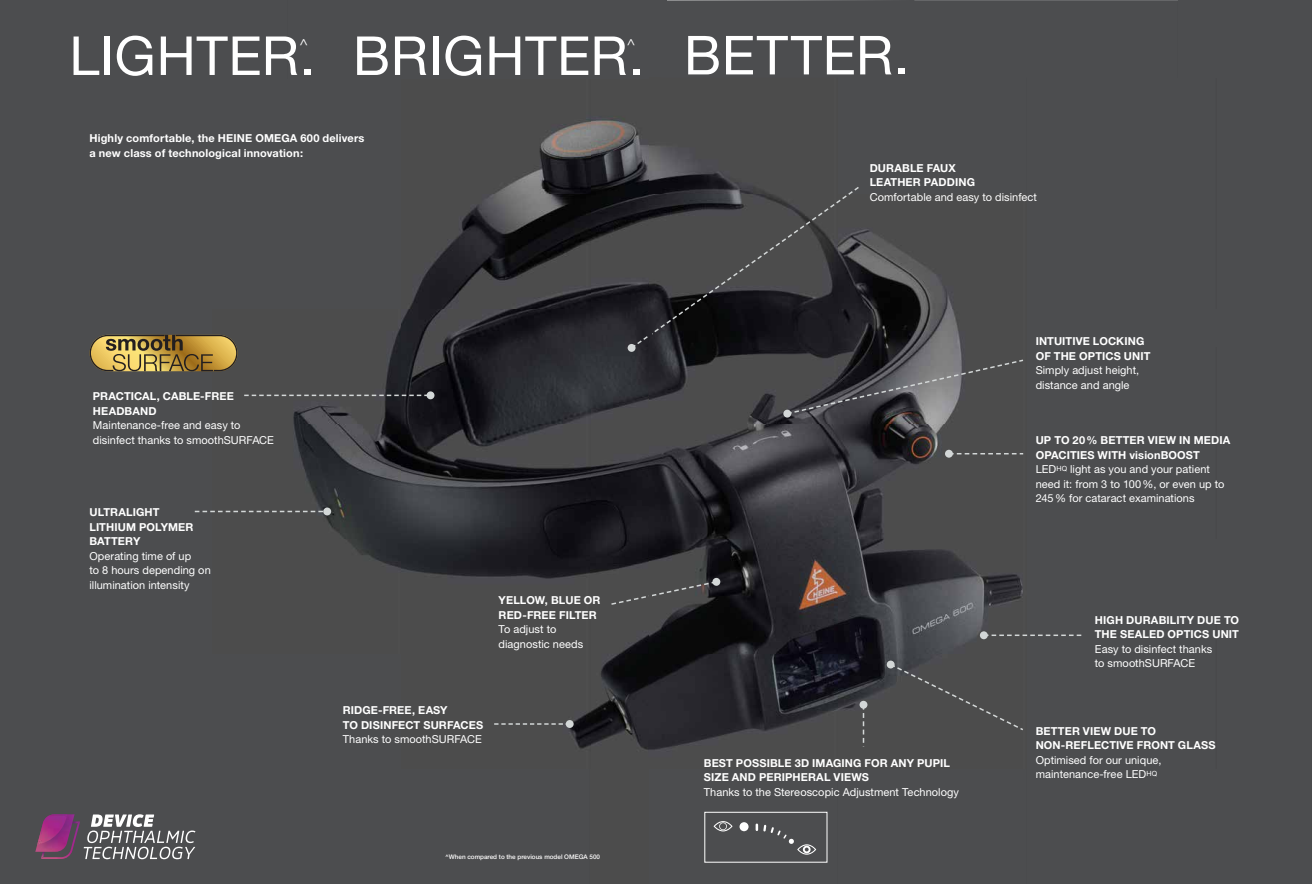
<style>
.page{position:relative;width:1312px;height:884px;background:#fff}
.page>*{position:absolute;margin:0;border:0;box-sizing:border-box;transform-origin:0 0}
.t1{font:53.9px "Helvetica Neue LT Std";letter-spacing:.01em;color:#fff}
.t2{font:53.8px "Helvetica Neue LT Std";letter-spacing:.01em;color:#fff}
.t3{font:14.1px "Helvetica Neue LT Std";color:#fff}
.t4{font:11px/14.5px "Helvetica Neue LT Std";letter-spacing:.005em;color:#fff}
.t5{font:700 11px/14.5px "Helvetica Neue LT Std";letter-spacing:.01em;color:#fff}
.t6{font:500 6.3px "Helvetica Neue LT Std";color:#fffefe}
.s1{font-weight:700}
</style>
<div class="page">
<img style="left:0;top:0;width:660px;height:884px">
<svg style="left:90px;top:335px;width:147px;height:36px"></svg>
<svg style="left:627px;top:344px;width:8px;height:8px"></svg>
<svg style="left:494px;top:723px;width:71px;height:2px"></svg>
<div style="left:565px;top:720px;width:8px;height:8px;background:#d3d7d7;border-radius:50%"></div>
<svg style="left:195px;top:511px;width:128px;height:1px"></svg>
<div style="left:323px;top:507px;width:8px;height:8px;background:#d3d7d7;border-radius:50%"></div>
<svg style="left:244px;top:395px;width:182px;height:1px"></svg>
<div style="left:426px;top:391px;width:8px;height:8px;background:#d3d7d7;border-radius:50%"></div>
<img style="left:649px;top:78px;width:662px;height:806px">
<div style="left:660px;top:0;width:651px;height:78px;background:#4c4d4f"></div>
<svg style="left:713px;top:821px;width:19px;height:10px"></svg>
<div style="left:739px;top:822px;width:9px;height:9px;background:#fff;border-radius:50%"></div>
<svg style="left:755px;top:823px;width:61px;height:32px"></svg>
<div style="left:704px;top:812px;width:123px;height:50px;border:1px solid #fff"></div>
<svg style="left:629px;top:184px;width:232px;height:166px"></svg>
<svg style="left:952px;top:453px;width:70px;height:1px"></svg>
<div style="left:944px;top:450px;width:8px;height:8px;background:#d3d7d7;border-radius:50%"></div>
<svg style="left:785px;top:358px;width:239px;height:57px"></svg>
<div style="left:783px;top:410px;width:8px;height:8px;background:#d3d7d7;border-radius:50%"></div>
<svg style="left:987px;top:634px;width:95px;height:2px"></svg>
<div style="left:979px;top:631px;width:8px;height:8px;background:#d3d7d7;border-radius:50%"></div>
<svg style="left:862px;top:709px;width:2px;height:38px"></svg>
<div style="left:859px;top:701px;width:8px;height:8px;background:#d3d7d7;border-radius:50%"></div>
<svg style="left:609px;top:577px;width:111px;height:29px"></svg>
<div style="left:888px;top:662px;width:136px;height:70px;background:#4c4c4c"></div>
<div style="left:886px;top:660px;width:8px;height:8px;background:#d3d7d7;border-radius:50%"></div>
<img style="left:45px;top:852px;width:27px;height:7px">
<svg style="left:41px;top:852px;width:4px;height:7px"></svg>
<img style="left:35px;top:814px;width:37px;height:38px">
<img style="left:37px;top:814px;width:30px;height:30px">
<svg style="left:72px;top:814px;width:123px;height:45px"></svg>
<h1 class="t1" style="left:105px;top:23px;width:805px">LIGHTER. BRIGHTER BETTER.</h1>
<h2 class="t2" style="left:69px;top:24px;width:576px">LIGHTER. BRIGHTER.</h2>
<p class="t3" style="left:299px;top:36px;width:10px">^</p>
<p class="t3" style="left:626px;top:35px;width:10px">^</p>
<p class="t5" style="left:89px;top:131px;width:276px">Highly comfortable, the HEINE OMEGA 600 delivers a new class of technological innovation:</p>
<p class="t5" style="left:93px;top:389px;width:142px">PRACTICAL, CABLE-FREE<br>HEADBAND</p>
<p class="t4" style="left:93px;top:418px;width:182px">Maintenance-free and easy to disinfect thanks to smoothSURFACE</p>
<p class="t5" style="left:89px;top:505px;width:105px">ULTRALIGHT<br>LITHIUM POLYMER<br>BATTERY</p>
<p class="t4" style="left:89px;top:548px;width:123px">Operating time of up<br>to 8 hours depending on illumination intensity</p>
<p class="t5" style="left:498px;top:593px;width:103px">YELLOW, BLUE OR<br>RED-FREE FILTER</p>
<p class="t4" style="left:498px;top:622px;width:86px">To adjust to diagnostic needs</p>
<p class="t5" style="left:343px;top:703px;width:142px">RIDGE-FREE, EASY<br>TO DISINFECT SURFACES</p>
<p class="t4" style="left:343px;top:732px;width:141px">Thanks to smoothSURFACE</p>
<p class="t6" style="left:445px;top:853px;width:156px">^When compared to the previous model OMEGA 500</p>
<p class="t5" style="left:869px;top:160px;width:107px">DURABLE FAUX<br>LEATHER PADDING</p>
<p class="t4" style="left:869px;top:189px;width:169px">Comfortable and easy to disinfect</p>
<p class="t5" style="left:1035px;top:334px;width:116px">INTUITIVE LOCKING<br>OF THE OPTICS UNIT</p>
<p class="t4" style="left:1035px;top:363px;width:105px">Simply adjust height, distance and angle</p>
<p class="t4" style="left:1035px;top:433px;width:196px"><span class="s1">UP TO 20% BETTER VIEW IN MEDIA<br>OPACITIES WITH visionBOOST<br></span>LED<sup>HQ</sup> light as you and your patient need it: from 3 to 100%, or even up to<br>245% for cataract examinations</p>
<p class="t5" style="left:703px;top:755px;width:247px">BEST POSSIBLE 3D IMAGING FOR ANY PUPIL<br>SIZE AND PERIPHERAL VIEWS</p>
<p class="t4" style="left:703px;top:785px;width:257px">Thanks to the Stereoscopic Adjustment Technology</p>
<p class="t5" style="left:1094px;top:612px;width:146px">HIGH DURABILITY DUE TO<br>THE SEALED OPTICS UNIT</p>
<p class="t4" style="left:1094px;top:641px;width:119px">Easy to disinfect thanks to smoothSURFACE</p>
<p class="t5" style="left:1035px;top:723px;width:181px">BETTER VIEW DUE TO<br>NON-REFLECTIVE FRONT GLASS</p>
<p class="t4" style="left:1035px;top:752px;width:127px">Optimised for our unique, maintenance-free LED<sup>HQ</sup></p>
</div>
